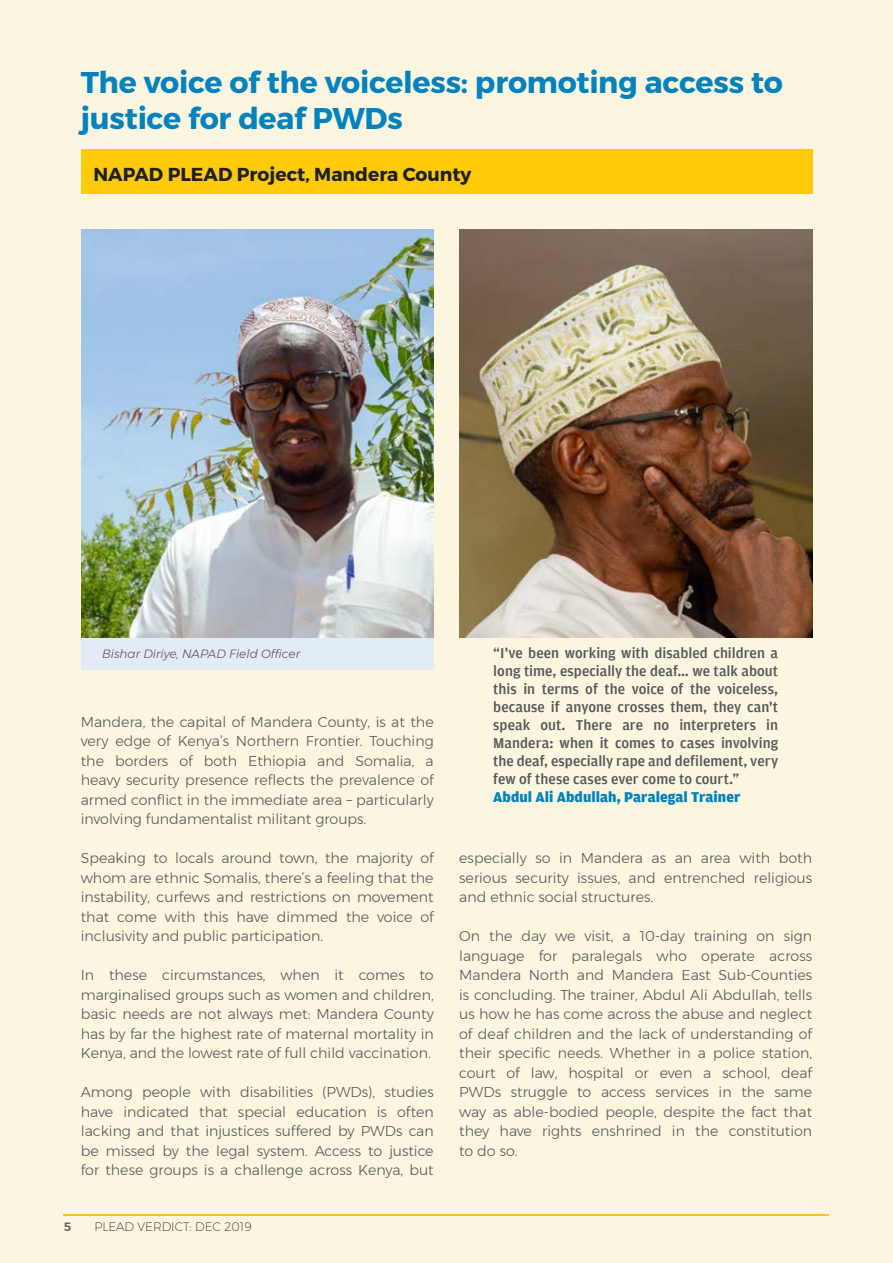
<style>
.page{position:relative;width:893px;height:1263px;background:#fcf6e0}
.page>*{position:absolute;margin:0;border:0;box-sizing:border-box;transform-origin:0 0}
.t1{font:700 30px/36px "Montserrat";letter-spacing:-.01em;color:#0082bf}
.t2{font:700 18.75px "Montserrat";color:#1f2020}
.t3{font:500 15px/18px "Amplitude";letter-spacing:.005em;color:#57585a;text-align:justify}
.t4{font:900 15px "Amplitude";letter-spacing:.005em;color:#0082bf}
.t5{font:300 14.25px/19.5px "Montserrat";color:#57585a;text-align:justify}
.t6{font:italic 300 12px "Montserrat";color:#57585a}
.t7{font:200 12px "Montserrat";color:#231f20}
.t8{font:500 12px "Montserrat";color:#57585a}
</style>
<div class="page">
<hr style="left:64px;top:1214px;width:765px;height:1px;background:#fec210">
<div style="left:81px;top:150px;width:731px;height:44px;background:#feca0a"></div>
<img style="left:81px;top:230px;width:353px;height:408px">
<img style="left:459px;top:230px;width:353px;height:408px">
<div style="left:81px;top:638px;width:353px;height:31px;background:#e1ecf6"></div>
<h1 class="t1" style="left:81px;top:65px;width:704px">The voice of the voiceless: promoting access to justice for deaf PWDs</h1>
<h2 class="t2" style="left:94px;top:162px;width:379px">NAPAD PLEAD Project, Mandera County</h2>
<p class="t6" style="left:102px;top:644px;width:199px">Bishar Diriye, NAPAD Field Officer</p>
<p class="t5" style="left:81px;top:712px;width:354px">Mandera, the capital of Mandera County, is at the very edge of Kenya’s Northern Frontier. Touching the borders of both Ethiopia and Somalia, a heavy security presence reflects the prevalence of armed conflict in the immediate area – particularly involving fundamentalist militant groups.</p>
<p class="t5" style="left:81px;top:848px;width:354px">Speaking to locals around town, the majority of whom are ethnic Somalis, there’s a feeling that the instability, curfews and restrictions on movement that come with this have dimmed the voice of inclusivity and public participation.</p>
<p class="t5" style="left:81px;top:965px;width:354px">In these circumstances, when it comes to marginalised groups such as women and children, basic needs are not always met: Mandera County has by far the highest rate of maternal mortality in Kenya, and the lowest rate of full child vaccination.</p>
<p class="t5" style="left:81px;top:1082px;width:354px">Among people with disabilities (PWDs), studies have indicated that special education is often lacking and that injustices suffered by PWDs can be missed by the legal system. Access to justice for these groups is a challenge across Kenya, but</p>
<p class="t8" style="left:64px;top:1218px;width:9px">5</p>
<p class="t7" style="left:94px;top:1218px;width:159px">PLEAD VERDICT: DEC 2019</p>
<p class="t3" style="left:493px;top:644px;width:286px">ªI©ve been working with disabled children a long time, especially the deaf¼ we talk about this in terms of the voice of the voiceless, because if anyone crosses them, they can©t speak out. There are no interpreters in Mandera: when it comes to cases involving the deaf, especially rape and defilement, very few of these cases ever come to court.º</p>
<p class="t4" style="left:493px;top:789px;width:249px">Abdul Ali Abdullah, Paralegal Trainer</p>
<p class="t5" style="left:459px;top:848px;width:354px">especially so in Mandera as an area with both serious security issues, and entrenched religious and ethnic social structures.</p>
<p class="t5" style="left:459px;top:926px;width:354px">On the day we visit, a 10-day training on sign language for paralegals who operate across Mandera North and Mandera East Sub-Counties is concluding. The trainer, Abdul Ali Abdullah, tells us how he has come across the abuse and neglect of deaf children and the lack of understanding of their specific needs. Whether in a police station, court of law, hospital or even a school, deaf PWDs struggle to access services in the same way as able-bodied people, despite the fact that they have rights enshrined in the constitution to do so.</p>
</div>
